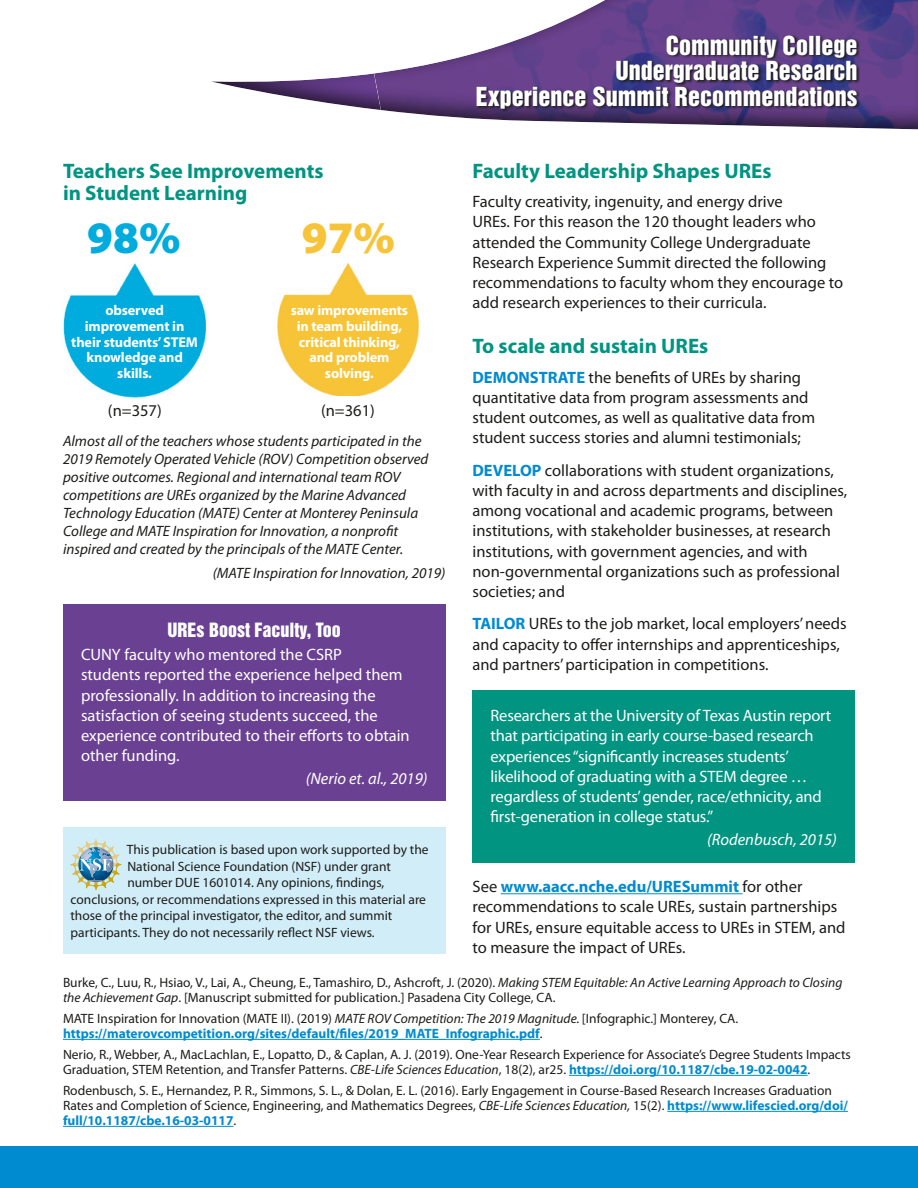
<style>
.page{position:relative;width:918px;height:1188px;background:#fff}
.page>*{position:absolute;margin:0;border:0;box-sizing:border-box;transform-origin:0 0}
.Source{font:900 45.15px "Myriad Pro";color:#00acdd}
.Source-2{font:900 45.15px "Myriad Pro";color:#f7c439}
.t1{font:24px/25.5px "Helvetica Inserat";color:#fff;text-align:right}
.Sub_head{font:700 21px/22.5px "Myriad Pro";color:#009481}
.Sub_head_2{font:18px "Helvetica Inserat";color:#fff}
.Body{font:16.5px/20.2px "Myriad Pro";color:#1d1c1a}
.Body-2{font:16.5px/20.2px "Myriad Pro";letter-spacing:-.01em;color:#fff}
.Quote_By{font:italic 16.5px "Myriad Pro";color:#fff}
.Quote_By-2{font:italic 15px/18px "Myriad Pro";color:#1d1c1a}
.Source-3{font:700 14.25px/15.8px "Myriad Pro";letter-spacing:-.01em;color:#fff;text-align:center}
.Source-4{font:13.5px/15px "Myriad Pro";color:#1d1c1a}
.Disclaimer{font:13.5px "Myriad Pro";color:#1d1c1a}
.Source-5{font:700 13.5px/15px "Myriad Pro";color:#008bd0}
.s1{font-weight:700;color:#008bd0}
.s2{font-style:italic}
.s3{font-weight:400;color:#1d1c1a}
.s4{font-weight:400;font-style:italic;color:#1d1c1a}
</style>
<div class="page">
<div style="left:0;top:1146px;width:918px;height:42px;background:#008bd0"></div>
<svg style="left:212px;top:0;width:706px;height:130px"></svg>
<svg style="left:476px;top:35px;width:384px;height:78px;background:#4c3769"></svg>
<hr style="left:63px;top:1039px;width:477px;height:1px;background:#008bd0">
<hr style="left:569px;top:1075px;width:239px;height:1px;background:#008bd0">
<hr style="left:667px;top:1111px;width:181px;height:1px;background:#008bd0">
<hr style="left:63px;top:1126px;width:171px;height:1px;background:#008bd0">
<hr style="left:501px;top:893px;width:242px;height:1px;background:#008bd0">
<div style="left:472px;top:691px;width:383px;height:172px;background:#009481"></div>
<div style="left:63px;top:604px;width:383px;height:197px;background:#6a4093"></div>
<div style="left:63px;top:827px;width:383px;height:127px;background:#d1eef8"></div>
<svg style="left:70px;top:839px;width:51px;height:51px"></svg>
<img style="left:63px;top:263px;width:143px;height:134px">
<img style="left:277px;top:262px;width:142px;height:134px">
<p class="Sub_head" style="left:63px;top:159px;width:262px">Teachers See Improvements in Student Learning</p>
<p class="Source" style="left:87px;top:208px;width:95px">98%</p>
<p class="Source-2" style="left:302px;top:208px;width:95px">97%</p>
<p class="Source-3" style="left:71px;top:302px;width:128px">observed improvement in their students’ STEM knowledge and skills.</p>
<p class="Body" style="left:108px;top:400px;width:55px">(n=357)</p>
<p class="Body" style="left:321px;top:400px;width:55px">(n=361)</p>
<p class="Source-3" style="left:291px;top:302px;width:119px">saw improvements in team building, critical thinking, and problem solving.</p>
<p class="Quote_By-2" style="left:63px;top:431px;width:367px">Almost all of the teachers whose students participated in the 2019 Remotely Operated Vehicle (ROV) Competition observed positive outcomes. Regional and international team ROV competitions are UREs organized by the Marine Advanced Technology Education (MATE) Center at Monterey Peninsula College and MATE Inspiration for Innovation, a nonprofit inspired and created by the principals of the MATE Center.</p>
<p class="Quote_By-2" style="left:213px;top:563px;width:234px">(MATE Inspiration for Innovation, 2019)</p>
<p class="Sub_head_2" style="left:168px;top:619px;width:175px">UREs Boost Faculty, Too</p>
<p class="Body-2" style="left:81px;top:644px;width:330px">CUNY faculty who mentored the CSRP<br>students reported the experience helped them professionally. In addition to increasing the satisfaction of seeing students succeed, the experience contributed to their efforts to obtain other funding.</p>
<p class="Quote_By" style="left:306px;top:768px;width:123px">(Nerio et. al., 2019)</p>
<p class="Disclaimer" style="left:127px;top:841px;width:303px">This publication is based upon work supported by the</p>
<p class="Disclaimer" style="left:127px;top:858px;width:265px">National Science Foundation (NSF) under grant</p>
<p class="Disclaimer" style="left:127px;top:874px;width:259px">number DUE 1601014. Any opinions, findings,</p>
<p class="Disclaimer" style="left:70px;top:891px;width:357px">conclusions, or recommendations expressed in this material are</p>
<p class="Disclaimer" style="left:70px;top:907px;width:323px">those of the principal investigator, the editor, and summit</p>
<p class="Disclaimer" style="left:70px;top:924px;width:306px">participants. They do not necessarily reflect NSF views.</p>
<h2 class="t1" style="left:476px;top:33px;width:383px">Community College<br>Undergraduate Research<br>Experience Summit Recommendations</h2>
<p class="Sub_head" style="left:472px;top:159px;width:301px">Faculty Leadership Shapes UREs</p>
<p class="Body" style="left:472px;top:191px;width:372px">Faculty creativity, ingenuity, and energy drive<br>UREs. For this reason the 120 thought leaders who attended the Community College Undergraduate Research Experience Summit directed the following recommendations to faculty whom they encourage to add research experiences to their curricula.</p>
<p class="Sub_head" style="left:472px;top:334px;width:237px">To scale and sustain UREs</p>
<p class="Body" style="left:472px;top:367px;width:344px"><span class="s1">DEMONSTRATE</span> the benefits of UREs by sharing quantitative data from program assessments and student outcomes, as well as qualitative data from student success stories and alumni testimonials;</p>
<p class="Body" style="left:472px;top:460px;width:376px"><span class="s1">DEVELOP</span> collaborations with student organizations, with faculty in and across departments and disciplines, among vocational and academic programs, between institutions, with stakeholder businesses, at research institutions, with government agencies, and with non-governmental organizations such as professional societies; and</p>
<p class="Body" style="left:472px;top:613px;width:376px"><span class="s1">TAILOR</span> UREs to the job market, local employers’ needs and capacity to offer internships and apprenticeships, and partners’ participation in competitions.</p>
<p class="Body-2" style="left:490px;top:705px;width:342px">Researchers at the University of Texas Austin report that participating in early course-based research experiences “significantly increases students’ likelihood of graduating with a STEM degree … regardless of students’ gender, race/ethnicity, and first-generation in college status.”</p>
<p class="Quote_By" style="left:707px;top:829px;width:131px">(Rodenbusch, 2015)</p>
<p class="Body" style="left:472px;top:876px;width:375px">See <span class="s1">www.aacc.nche.edu/URESummit</span> for other recommendations to scale UREs, sustain partnerships for UREs, ensure equitable access to UREs in STEM, and to measure the impact of UREs.</p>
<p class="Source-4" style="left:63px;top:975px;width:781px">Burke, C., Luu, R., Hsiao, V., Lai, A., Cheung, E., Tamashiro, D., Ashcroft, J. (2020). <span class="s2">Making STEM Equitable: An Active Learning Approach to Closing the Achievement Gap</span>. [Manuscript submitted for publication.] Pasadena City College, CA.</p>
<p class="Source-5" style="left:63px;top:1011px;width:677px"><span class="s3">MATE Inspiration for Innovation (MATE II). (2019)</span> <span class="s4">MATE ROV Competition: The 2019 Magnitude.</span> <span class="s3">[Infographic.] Monterey, CA. </span>https://materovcompetition.org/sites/default/files/2019_MATE_Infographic.pdf<span class="s3">.</span></p>
<p class="Source-4" style="left:63px;top:1047px;width:789px">Nerio, R., Webber, A., MacLachlan, E., Lopatto, D., &amp; Caplan, A. J. (2019). One-Year Research Experience for Associate’s Degree Students Impacts<br>Graduation, STEM Retention, and Transfer Patterns. <span class="s2">CBE-Life Sciences Education</span>, 18(2), ar25. <span class="s1">https://doi.org/10.1187/cbe.19-02-0042</span>.</p>
<p class="Source-4" style="left:63px;top:1083px;width:786px">Rodenbusch, S. E., Hernandez, P. R., Simmons, S. L., &amp; Dolan, E. L. (2016). Early Engagement in Course-Based Research Increases Graduation<br>Rates and Completion of Science, Engineering, and Mathematics Degrees, <span class="s2">CBE-Life Sciences Education,</span> 15(2). <span class="s1">https://www.lifescied.org/doi/ full/10.1187/cbe.16-03-0117</span>.</p>
</div>
